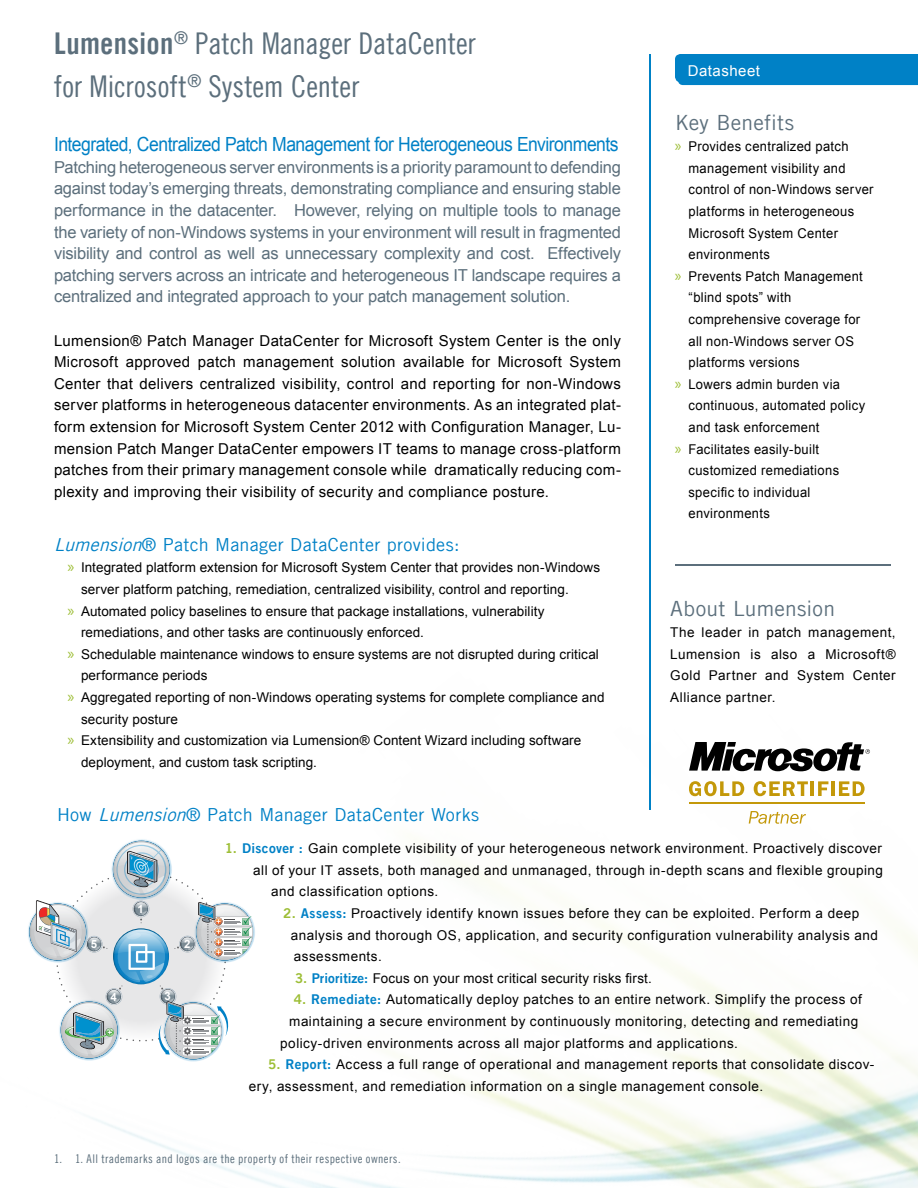
<style>
.page{position:relative;width:918px;height:1188px;background:#fff}
.page>*{position:absolute;margin:0;border:0;box-sizing:border-box;transform-origin:0 0}
.t1{font:30px/43.2px "Trade Gothic LT Cond Eighteen";letter-spacing:-.005em;color:#5c6f7c}
.t2{font:21px "Trade Gothic LT";letter-spacing:.01em;color:#5c6f7c}
.t3{font:19.5px "Arial";letter-spacing:-.025em;color:#0081c6;scale:.9 1}
.t4{font:18px "Trade Gothic LT";letter-spacing:.015em;color:#0081c6}
.t5{font:16.5px/21.6px "Arial";letter-spacing:-.01em;color:#5c6f7c;text-align:justify}
.t6{font:15px/21.6px "Arial";letter-spacing:.02em;color:#000;text-align:justify}
.t7{font:15px "Arial";letter-spacing:.03em;color:#fff}
.t8{font:13.5px/21.6px "Arial";letter-spacing:.03em;color:#000}
.t9{font:13.5px "Arial";letter-spacing:.005em;color:#000}
.t10{font:13.5px "Arial";letter-spacing:.03em;color:#000;scale:.96 1}
.t11{font:13.5px "Arial";letter-spacing:.01em;color:#000}
.t12{font:12px "Trade Gothic LT Cond Eighteen";letter-spacing:.035em;color:#5c6f7c}
.t13{font:700 11.4px "Arial";color:#fff}
.s1{font-family:"Trade Gothic LT Bold Cond Twenty"}
.s2{font-style:italic}
.s3{font-family:"Myriad Pro";font-size:16.5px;color:#9dbe36}
.s4{font-family:"Trade Gothic LT Bold Two";color:#9dbe36}
.s5{font-family:"Trade Gothic LT Bold Two";color:#0081c6}
</style>
<div class="page">
<img style="left:90px;top:611px;width:828px;height:577px">
<hr style="left:649px;top:54px;width:1px;height:756px;background:#0081c6">
<hr style="left:675px;top:564px;width:216px;height:2px;background:#5c6f7c">
<div style="left:675px;top:54px;width:243px;height:31px;background:#0081c6"></div>
<svg style="left:749px;top:811px;width:57px;height:13px"></svg>
<svg style="left:689px;top:781px;width:55px;height:15px"></svg>
<svg style="left:754px;top:781px;width:54px;height:15px"></svg>
<hr style="left:811px;top:781px;width:3px;height:15px;background:#c39809">
<svg style="left:818px;top:781px;width:10px;height:15px"></svg>
<hr style="left:831px;top:781px;width:4px;height:15px;background:#c39809">
<svg style="left:839px;top:781px;width:26px;height:15px"></svg>
<svg style="left:689px;top:742px;width:181px;height:30px"></svg>
<hr style="left:689px;top:802px;width:176px;height:1px;background:#c39809">
<svg style="left:162px;top:1000px;width:62px;height:62px"></svg>
<svg style="left:30px;top:842px;width:223px;height:215px"></svg>
<h1 class="t1" style="left:54px;top:21px;width:423px"><span class="s1">Lumension</span><sup>®</sup> Patch Manager DataCenter for Microsoft<sup>®</sup> System Center</h1>
<h3 class="t3" style="left:54px;top:132px;width:629px">Integrated, Centralized Patch Management for Heterogeneous Environments</h3>
<p class="t5" style="left:54px;top:156px;width:569px">Patching heterogeneous server environments is a priority paramount to defending against today’s emerging threats, demonstrating compliance and ensuring stable performance in the datacenter. However, relying on multiple tools to manage the variety of non-Windows systems in your environment will result in fragmented visibility and control as well as unnecessary complexity and cost. Effectively patching servers across an intricate and heterogeneous IT landscape requires a centralized and integrated approach to your patch management solution.</p>
<p class="t6" style="left:54px;top:330px;width:569px">Lumension® Patch Manager DataCenter for Microsoft System Center is the only Microsoft approved patch management solution available for Microsoft System Center that delivers centralized visibility, control and reporting for non-Windows server platforms in heterogeneous datacenter environments. As an integrated plat&shy;form extension for Microsoft System Center 2012 with Configuration Manager, Lu&shy;mension Patch Manger DataCenter empowers IT teams to manage cross-platform patches from their primary management console while dramatically reducing com&shy;plexity and improving their visibility of security and compliance posture.</p>
<h3 class="t4" style="left:54px;top:534px;width:407px"><span class="s2">Lumension</span>® Patch Manager DataCenter provides:</h3>
<p class="t11" style="left:67px;top:559px;width:534px"><span class="s3">»</span> Integrated platform extension for Microsoft System Center that provides non-Windows</p>
<p class="t9" style="left:81px;top:580px;width:489px">server platform patching, remediation, centralized visibility, control and reporting.</p>
<p class="t9" style="left:67px;top:602px;width:479px"><span class="s3">»</span> Automated policy baselines to ensure that package installations, vulnerability</p>
<p class="t9" style="left:81px;top:624px;width:345px">remediations, and other tasks are continuously enforced.</p>
<p class="t9" style="left:67px;top:645px;width:533px"><span class="s3">»</span> Schedulable maintenance windows to ensure systems are not disrupted during critical</p>
<p class="t11" style="left:81px;top:667px;width:128px">performance periods</p>
<p class="t9" style="left:67px;top:688px;width:539px"><span class="s3">»</span> Aggregated reporting of non-Windows operating systems for complete compliance and</p>
<p class="t9" style="left:81px;top:710px;width:99px">security posture</p>
<p class="t9" style="left:67px;top:732px;width:515px"><span class="s3">»</span> Extensibility and customization via Lumension® Content Wizard including software</p>
<p class="t9" style="left:81px;top:753px;width:237px">deployment, and custom task scripting.</p>
<h3 class="t4" style="left:57px;top:804px;width:424px">How <span class="s2">Lumension</span>® Patch Manager DataCenter Works</h3>
<p class="t7" style="left:688px;top:61px;width:74px">Datasheet</p>
<h2 class="t2" style="left:675px;top:109px;width:121px">Key Benefits</h2>
<p class="t10" style="left:675px;top:138px;width:182px"><span class="s3">»</span> Provides centralized patch</p>
<p class="t10" style="left:688px;top:159px;width:165px">management visibility and</p>
<p class="t10" style="left:688px;top:181px;width:194px">control of non-Windows server</p>
<p class="t10" style="left:688px;top:202px;width:174px">platforms in heterogeneous</p>
<p class="t10" style="left:688px;top:224px;width:157px">Microsoft System Center</p>
<p class="t10" style="left:688px;top:246px;width:86px">environments</p>
<p class="t10" style="left:675px;top:267px;width:197px"><span class="s3">»</span> Prevents Patch Management</p>
<p class="t10" style="left:688px;top:289px;width:109px">“blind spots” with</p>
<p class="t10" style="left:688px;top:310px;width:180px">comprehensive coverage for</p>
<p class="t10" style="left:688px;top:332px;width:174px">all non-Windows server OS</p>
<p class="t10" style="left:688px;top:354px;width:117px">platforms versions</p>
<p class="t10" style="left:675px;top:375px;width:174px"><span class="s3">»</span> Lowers admin burden via</p>
<p class="t10" style="left:688px;top:397px;width:186px">continuous, automated policy</p>
<p class="t10" style="left:688px;top:418px;width:138px">and task enforcement</p>
<p class="t10" style="left:675px;top:440px;width:152px"><span class="s3">»</span> Facilitates easily-built</p>
<p class="t10" style="left:688px;top:462px;width:158px">customized remediations</p>
<p class="t10" style="left:688px;top:483px;width:129px">specific to individual</p>
<p class="t10" style="left:688px;top:505px;width:86px">environments</p>
<h2 class="t2" style="left:670px;top:595px;width:166px">About Lumension</h2>
<p class="t8" style="left:670px;top:622px;width:227px;text-align:justify">The leader in patch management, Lumension is also a Microsoft® Gold Partner and System Center Alliance partner.</p>
<p class="t13" style="left:138px;top:901px;width:8px">1</p>
<p class="t13" style="left:91px;top:937px;width:8px">5</p>
<p class="t13" style="left:184px;top:936px;width:8px">2</p>
<p class="t13" style="left:111px;top:989px;width:8px">4</p>
<p class="t13" style="left:165px;top:989px;width:8px">3</p>
<p class="t8" style="left:225px;top:838px;width:659px"><span class="s4">1.</span> <span class="s5">Discover :</span> Gain complete visibility of your heterogeneous network environment. Proactively discover</p>
<p class="t8" style="left:253px;top:859px;width:631px">all of your IT assets, both managed and unmanaged, through in-depth scans and flexible grouping</p>
<p class="t8" style="left:271px;top:881px;width:169px">and classification options.</p>
<p class="t8" style="left:291px;top:903px;width:589px;text-indent:-8px"><span class="s4">2.</span> <span class="s5">Assess:</span> Proactively identify known issues before they can be exploited. Perform a deep analysis and thorough OS, application, and security configuration vulnerability analysis and assessments.</p>
<p class="t8" style="left:295px;top:967px;width:358px"><span class="s4">3.</span> <span class="s5">Prioritize:</span> Focus on your most critical security risks first.</p>
<p class="t8" style="left:294px;top:989px;width:570px"><span class="s4">4.</span> <span class="s5">Remediate:</span> Automatically deploy patches to an entire network. Simplify the process of</p>
<p class="t8" style="left:289px;top:1011px;width:570px">maintaining a secure environment by continuously monitoring, detecting and remediating</p>
<p class="t8" style="left:280px;top:1032px;width:459px">policy-driven environments across all major platforms and applications.</p>
<p class="t8" style="left:249px;top:1054px;width:627px;text-indent:19px"><span class="s4">5.</span> <span class="s5">Report:</span> Access a full range of operational and management reports that consolidate discov&shy;ery, assessment, and remediation information on a single management console.</p>
<p class="t12" style="left:54px;top:1151px;width:348px">1. 1. All trademarks and logos are the property of their respective owners.</p>
</div>
